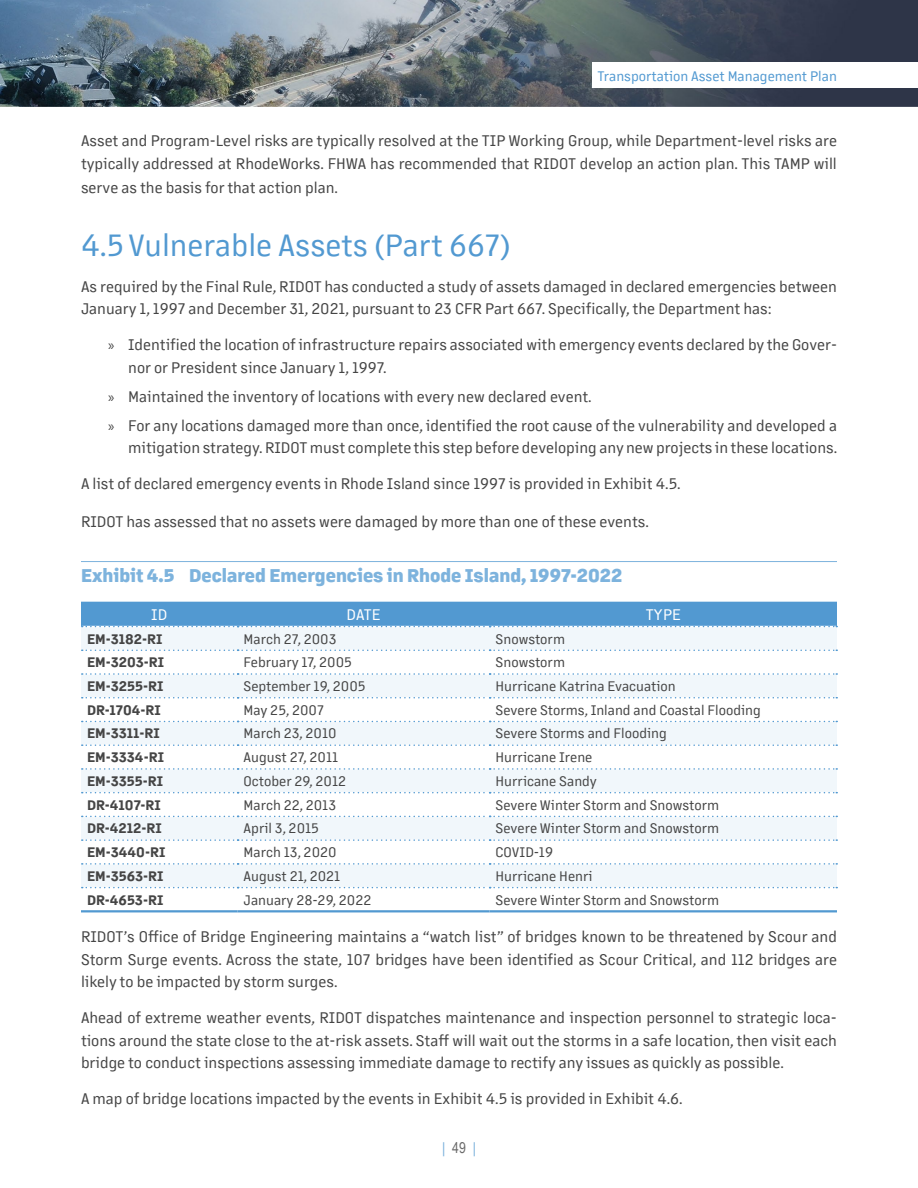
<style>
.page{position:relative;width:918px;height:1188px;background:#fff}
.page>*{position:absolute;margin:0;border:0;box-sizing:border-box;transform-origin:0 0}
.t1{font:30px "Margin MVB";color:#5299d1}
.t2{font:800 18px "Margin MVB";color:#7db3dd}
.t3{font:15px/22.5px "Margin MVB";color:#454545}
.t4{font:15px "Margin MVB";color:#fff}
.t5{font:15px "Arial Narrow";color:#75adda}
.t6{font:13.5px "Margin MVB";color:#454545}
.t7{font:700 13.5px "Margin MVB";color:#454545}
.t8{font:13.5px "Margin MVB";color:#5299d1}
.s1{font-family:"Myriad Pro"}
.s2{color:#6a6a6a}
</style>
<div class="page">
<img style="left:0;top:0;width:918px;height:107px">
<div style="left:592px;top:63px;width:326px;height:25px;background:#fff"></div>
<hr style="left:81px;top:561px;width:756px;height:1px;background:#7db3dd">
<div style="left:81px;top:627px;width:756px;height:23px;background:#f1f7fb"></div>
<svg style="left:81px;top:650px;width:756px;height:239px"></svg>
<svg style="left:81px;top:602px;width:756px;height:25px;background:#589cd2"></svg>
<svg style="left:82px;top:650px;width:755px;height:1px"></svg>
<svg style="left:82px;top:673px;width:755px;height:2px"></svg>
<svg style="left:82px;top:697px;width:755px;height:1px"></svg>
<svg style="left:82px;top:721px;width:755px;height:1px"></svg>
<svg style="left:82px;top:744px;width:755px;height:2px"></svg>
<svg style="left:82px;top:768px;width:755px;height:2px"></svg>
<svg style="left:82px;top:792px;width:755px;height:1px"></svg>
<svg style="left:82px;top:816px;width:755px;height:1px"></svg>
<svg style="left:82px;top:839px;width:755px;height:2px"></svg>
<svg style="left:82px;top:863px;width:755px;height:2px"></svg>
<hr style="left:81px;top:910px;width:157px;height:2px;background:#5299d1">
<hr style="left:238px;top:910px;width:252px;height:2px;background:#5299d1">
<hr style="left:490px;top:910px;width:347px;height:2px;background:#5299d1">
<svg style="left:82px;top:887px;width:755px;height:1px"></svg>
<p class="t8" style="left:598px;top:66px;width:241px">Transportation Asset Management Plan</p>
<p class="t3" style="left:81px;top:129px;width:758px">Asset and Program-Level risks are typically resolved at the TIP Working Group, while Department-level risks are typically addressed at RhodeWorks. FHWA has recommended that RIDOT develop an action plan. This TAMP will</p>
<p class="t3" style="left:81px;top:175px;width:259px">serve as the basis for that action plan.</p>
<h1 class="t1" style="left:81px;top:224px;width:431px">4.5Vulnerable Assets (Part 667)</h1>
<p class="t3" style="left:81px;top:274px;width:757px">As required by the Final Rule, RIDOT has conducted a study of assets damaged in declared emergencies between<br>January 1, 1997 and December 31, 2021, pursuant to 23 CFR Part 667. Specifically, the Department has:</p>
<p class="t3" style="left:128px;top:333px;width:710px;text-indent:-20px"><span class="s1">»</span> Identified the location of infrastructure repairs associated with emergency events declared by the Gover&shy;nor or President since January 1, 1997.</p>
<p class="t3" style="left:108px;top:381px;width:731px;line-height:29px"><span class="s1">»</span> Maintained the inventory of locations with every new declared event.<br><span class="s1">»</span> For any locations damaged more than once, identified the root cause of the vulnerability and developed a</p>
<p class="t3" style="left:128px;top:436px;width:711px">mitigation strategy. RIDOT must complete this step before developing any new projects in these locations.</p>
<p class="t3" style="left:81px;top:472px;width:601px">A list of declared emergency events in Rhode Island since 1997 is provided in Exhibit 4.5.</p>
<p class="t3" style="left:81px;top:509px;width:569px">RIDOT has assessed that no assets were damaged by more than one of these events.</p>
<p class="t2" style="left:81px;top:563px;width:543px">Exhibit 4.5 Declared Emergencies in Rhode Island, 1997-2022</p>
<p class="t4" style="left:151px;top:604px;width:18px">ID</p>
<p class="t4" style="left:347px;top:604px;width:35px">DATE</p>
<p class="t4" style="left:646px;top:604px;width:37px">TYPE</p>
<p class="t7" style="left:87px;top:629px;width:77px">EM-3182-RI</p>
<p class="t6" style="left:244px;top:629px;width:94px">March 27, 2003</p>
<p class="t6" style="left:496px;top:629px;width:71px">Snowstorm</p>
<p class="t7" style="left:87px;top:653px;width:79px">EM-3203-RI</p>
<p class="t6" style="left:244px;top:653px;width:110px">February 17, 2005</p>
<p class="t6" style="left:496px;top:653px;width:71px">Snowstorm</p>
<p class="t7" style="left:87px;top:677px;width:78px">EM-3255-RI</p>
<p class="t6" style="left:244px;top:677px;width:124px">September 19, 2005</p>
<p class="t6" style="left:496px;top:677px;width:182px">Hurricane Katrina Evacuation</p>
<p class="t7" style="left:87px;top:700px;width:75px">DR-1704-RI</p>
<p class="t6" style="left:244px;top:700px;width:82px">May 25, 2007</p>
<p class="t6" style="left:496px;top:700px;width:267px">Severe Storms, Inland and Coastal Flooding</p>
<p class="t7" style="left:87px;top:724px;width:74px">EM-3311-RI</p>
<p class="t6" style="left:244px;top:724px;width:95px">March 23, 2010</p>
<p class="t6" style="left:496px;top:724px;width:173px">Severe Storms and Flooding</p>
<p class="t7" style="left:87px;top:748px;width:79px">EM-3334-RI</p>
<p class="t6" style="left:244px;top:748px;width:96px">August 27, 2011</p>
<p class="t6" style="left:496px;top:748px;width:98px">Hurricane Irene</p>
<p class="t7" style="left:87px;top:771px;width:78px">EM-3355-RI</p>
<p class="t6" style="left:244px;top:772px;width:104px">October 29, 2012</p>
<p class="t6" style="left:496px;top:772px;width:103px">Hurricane Sandy</p>
<p class="t7" style="left:87px;top:795px;width:75px">DR-4107-RI</p>
<p class="t6" style="left:244px;top:795px;width:94px">March 22, 2013</p>
<p class="t6" style="left:496px;top:795px;width:225px">Severe Winter Storm and Snowstorm</p>
<p class="t7" style="left:87px;top:819px;width:76px">DR-4212-RI</p>
<p class="t6" style="left:244px;top:819px;width:77px">April 3, 2015</p>
<p class="t6" style="left:496px;top:819px;width:225px">Severe Winter Storm and Snowstorm</p>
<p class="t7" style="left:87px;top:843px;width:80px">EM-3440-RI</p>
<p class="t6" style="left:244px;top:843px;width:95px">March 13, 2020</p>
<p class="t6" style="left:496px;top:843px;width:59px">COVID-19</p>
<p class="t7" style="left:87px;top:866px;width:78px">EM-3563-RI</p>
<p class="t6" style="left:244px;top:867px;width:98px">August 21, 2021</p>
<p class="t6" style="left:496px;top:867px;width:98px">Hurricane Henri</p>
<p class="t7" style="left:87px;top:890px;width:78px">DR-4653-RI</p>
<p class="t6" style="left:244px;top:890px;width:129px">January 28-29, 2022</p>
<p class="t6" style="left:496px;top:890px;width:225px">Severe Winter Storm and Snowstorm</p>
<p class="t3" style="left:81px;top:925px;width:758px;text-align:justify">RIDOT’s Office of Bridge Engineering maintains a “watch list” of bridges known to be threatened by Scour and Storm Surge events. Across the state, 107 bridges have been identified as Scour Critical, and 112 bridges are likely to be impacted by storm surges.</p>
<p class="t3" style="left:81px;top:1006px;width:758px;text-align:justify">Ahead of extreme weather events, RIDOT dispatches maintenance and inspection personnel to strategic loca&shy;tions around the state close to the at-risk assets. Staff will wait out the storms in a safe location, then visit each bridge to conduct inspections assessing immediate damage to rectify any issues as quickly as possible.</p>
<p class="t3" style="left:81px;top:1087px;width:603px">A map of bridge locations impacted by the events in Exhibit 4.5 is provided in Exhibit 4.6.</p>
<p class="t5" style="left:442px;top:1137px;width:35px">| <span class="s2">49</span> |</p>
</div>
